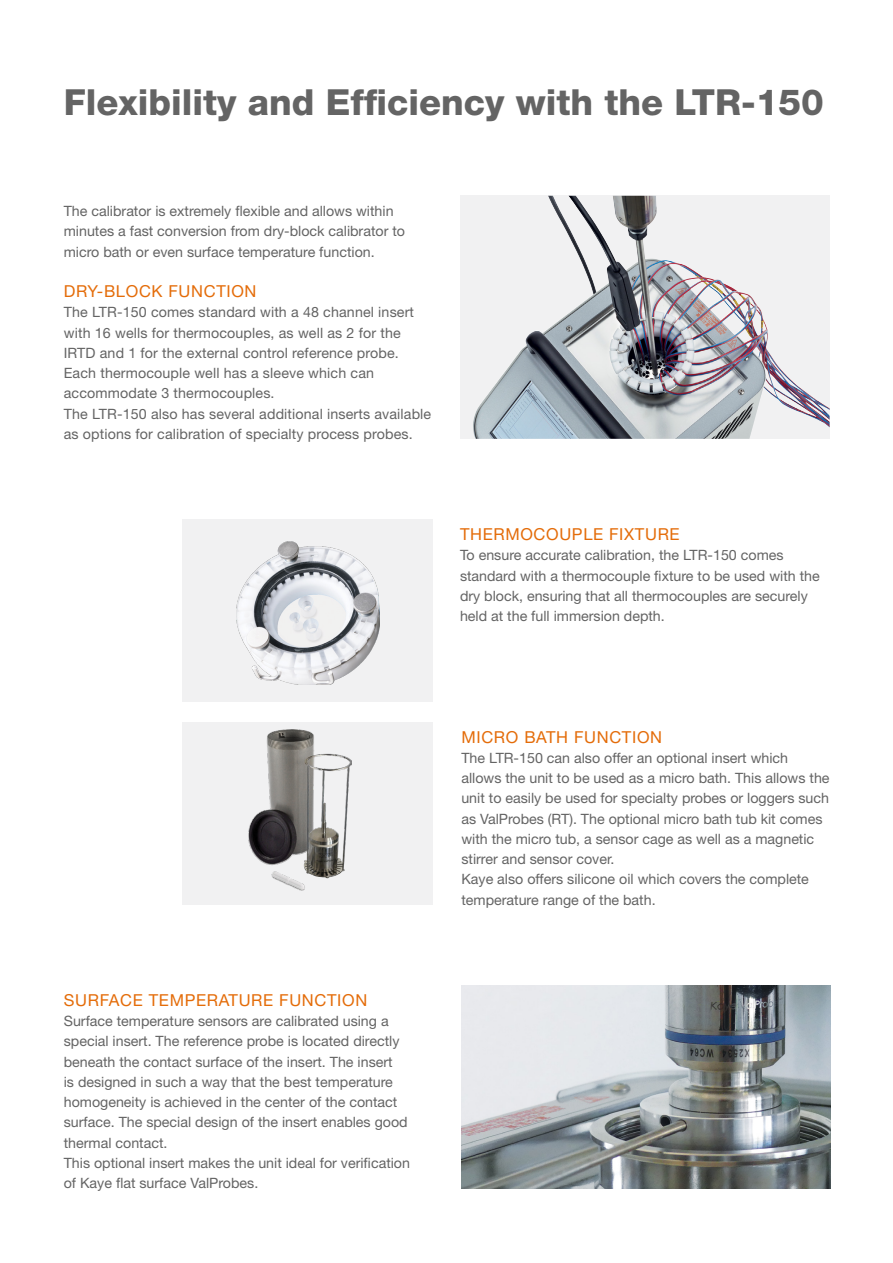
<style>
.page{position:relative;width:893px;height:1263px;background:#fff}
.page>*{position:absolute;margin:0;border:0;box-sizing:border-box;transform-origin:0 0}
.t1{font:800 36px "Helvetica Neue LT Pro";color:#646464}
.t2{font:16.5px "Helvetica Neue LT Pro";letter-spacing:.04em;color:#e46c09}
.t3{font:14.25px/20.2px "Helvetica Neue LT Pro";color:#646464}
</style>
<div class="page">
<div style="left:460px;top:196px;width:370px;height:243px;background:#f1f1f2"></div>
<div style="left:182px;top:520px;width:250px;height:182px;background:#f1f1f2"></div>
<div style="left:182px;top:722px;width:251px;height:183px;background:#f1f1f2"></div>
<img style="left:473px;top:196px;width:357px;height:243px">
<img style="left:236px;top:541px;width:144px;height:143px">
<img style="left:249px;top:730px;width:102px;height:161px">
<img style="left:461px;top:986px;width:369px;height:202px">
<h1 class="t1" style="left:64px;top:81px;width:762px">Flexibility and Efficiency with the LTR-150</h1>
<p class="t3" style="left:64px;top:200px;width:343px">The calibrator is extremely flexible and allows within minutes a fast conversion from dry-block calibrator to micro bath or even surface temperature function.</p>
<p class="t2" style="left:64px;top:281px;width:194px">DRY-BLOCK FUNCTION</p>
<p class="t3" style="left:64px;top:302px;width:369px">The LTR-150 comes standard with a 48 channel insert with 16 wells for thermocouples, as well as 2 for the IRTD and 1 for the external control reference probe.<br>Each thermocouple well has a sleeve which can accommodate 3 thermocouples.<br>The LTR-150 also has several additional inserts available as options for calibration of specialty process probes.</p>
<p class="t2" style="left:460px;top:524px;width:221px">THERMOCOUPLE FIXTURE</p>
<p class="t3" style="left:460px;top:545px;width:361px">To ensure accurate calibration, the LTR-150 comes standard with a thermocouple fixture to be used with the dry block, ensuring that all thermocouples are securely held at the full immersion depth.</p>
<p class="t2" style="left:64px;top:990px;width:305px">SURFACE TEMPERATURE FUNCTION</p>
<p class="t3" style="left:64px;top:1010px;width:348px">Surface temperature sensors are calibrated using a special insert. The reference probe is located directly beneath the contact surface of the insert. The insert<br>is designed in such a way that the best temperature homogeneity is achieved in the center of the contact surface. The special design of the insert enables good thermal contact.<br>This optional insert makes the unit ideal for verification of Kaye flat surface ValProbes.</p>
<p class="t2" style="left:461px;top:726px;width:202px">MICRO BATH FUNCTION</p>
<p class="t3" style="left:461px;top:747px;width:370px">The LTR-150 can also offer an optional insert which allows the unit to be used as a micro bath. This allows the unit to easily be used for specialty probes or loggers such as ValProbes (RT). The optional micro bath tub kit comes with the micro tub, a sensor cage as well as a magnetic stirrer and sensor cover.<br>Kaye also offers silicone oil which covers the complete temperature range of the bath.</p>
</div>
